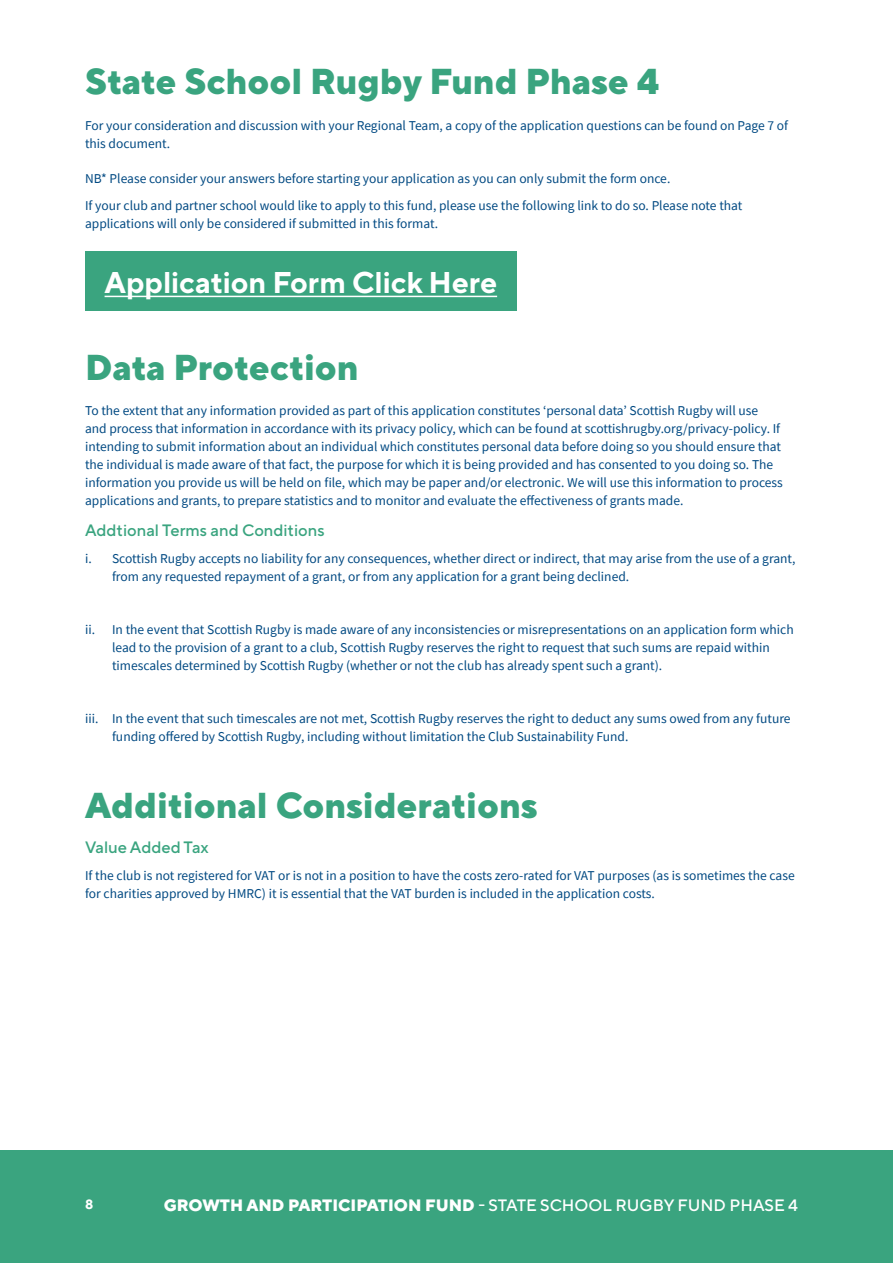
<style>
.page{position:relative;width:893px;height:1263px;background:#fff}
.page>*{position:absolute;margin:0;border:0;box-sizing:border-box;transform-origin:0 0}
.Paragraph_Style{font:800 36px "TT Norms Pro";color:#3aa47f}
.Paragraph_Style-2{font:700 30px "TT Norms Pro";color:#fff}
.t1{font:500 16.5px "TT Norms Pro";color:#fff}
.Paragraph_Style-3{font:500 16.5px "TT Norms Pro";color:#3aa47f}
.Paragraph_Style-4{font:13.5px/18px "Source Sans Pro";color:#004982}
.t2{font:700 13.5px "TT Norms Pro";color:#fff}
.s1{font-weight:800}
</style>
<div class="page">
<div style="left:85px;top:251px;width:432px;height:59px;background:#3aa47f"></div>
<hr style="left:105px;top:296px;width:392px;height:1px;background:#fff">
<div style="left:0;top:1150px;width:893px;height:113px;background:#3aa47f"></div>
<p class="Paragraph_Style" style="left:85px;top:55px;width:576px">State School Rugby Fund Phase 4</p>
<p class="Paragraph_Style-4" style="left:85px;top:117px;width:705px">For your consideration and discussion with your Regional Team, a copy of the application questions can be found on Page 7 of this document.</p>
<p class="Paragraph_Style-4" style="left:85px;top:170px;width:587px">NB* Please consider your answers before starting your application as you can only submit the form once.</p>
<p class="Paragraph_Style-4" style="left:85px;top:196px;width:659px">If your club and partner school would like to apply to this fund, please use the following link to do so. Please note that applications will only be considered if submitted in this format.</p>
<p class="Paragraph_Style-2" style="left:105px;top:261px;width:394px">Application Form Click Here</p>
<p class="Paragraph_Style" style="left:85px;top:341px;width:275px">Data Protection</p>
<p class="Paragraph_Style-4" style="left:85px;top:402px;width:699px">To the extent that any information provided as part of this application constitutes ‘personal data’ Scottish Rugby will use and process that information in accordance with its privacy policy, which can be found at scottishrugby.org/privacy-policy. If intending to submit information about an individual which constitutes personal data before doing so you should ensure that the individual is made aware of that fact, the purpose for which it is being provided and has consented to you doing so. The information you provide us will be held on file, which may be paper and/or electronic. We will use this information to process applications and grants, to prepare statistics and to monitor and evaluate the effectiveness of grants made.</p>
<p class="Paragraph_Style-3" style="left:85px;top:519px;width:241px">Addtional Terms and Conditions</p>
<p class="Paragraph_Style-4" style="left:112px;top:549px;width:685px;text-indent:-27px">i. Scottish Rugby accepts no liability for any consequences, whether direct or indirect, that may arise from the use of a grant, from any requested repayment of a grant, or from any application for a grant being declined.</p>
<p class="Paragraph_Style-4" style="left:112px;top:620px;width:683px;text-indent:-27px">ii. In the event that Scottish Rugby is made aware of any inconsistencies or misrepresentations on an application form which lead to the provision of a grant to a club, Scottish Rugby reserves the right to request that such sums are repaid within timescales determined by Scottish Rugby (whether or not the club has already spent such a grant).</p>
<p class="Paragraph_Style-4" style="left:112px;top:709px;width:680px;text-indent:-27px">iii. In the event that such timescales are not met, Scottish Rugby reserves the right to deduct any sums owed from any future funding offered by Scottish Rugby, including without limitation the Club Sustainability Fund.</p>
<p class="Paragraph_Style" style="left:85px;top:778px;width:454px">Additional Considerations</p>
<p class="Paragraph_Style-3" style="left:85px;top:835px;width:125px">Value Added Tax</p>
<p class="Paragraph_Style-4" style="left:85px;top:866px;width:711px">If the club is not registered for VAT or is not in a position to have the costs zero-rated for VAT purposes (as is sometimes the case for charities approved by HMRC) it is essential that the VAT burden is included in the application costs.</p>
<p class="t2" style="left:85px;top:1194px;width:10px">8</p>
<p class="t1" style="left:164px;top:1193px;width:636px"><span class="s1">GROWTH AND PARTICIPATION FUND</span> - STATE SCHOOL RUGBY FUND PHASE 4</p>
</div>
